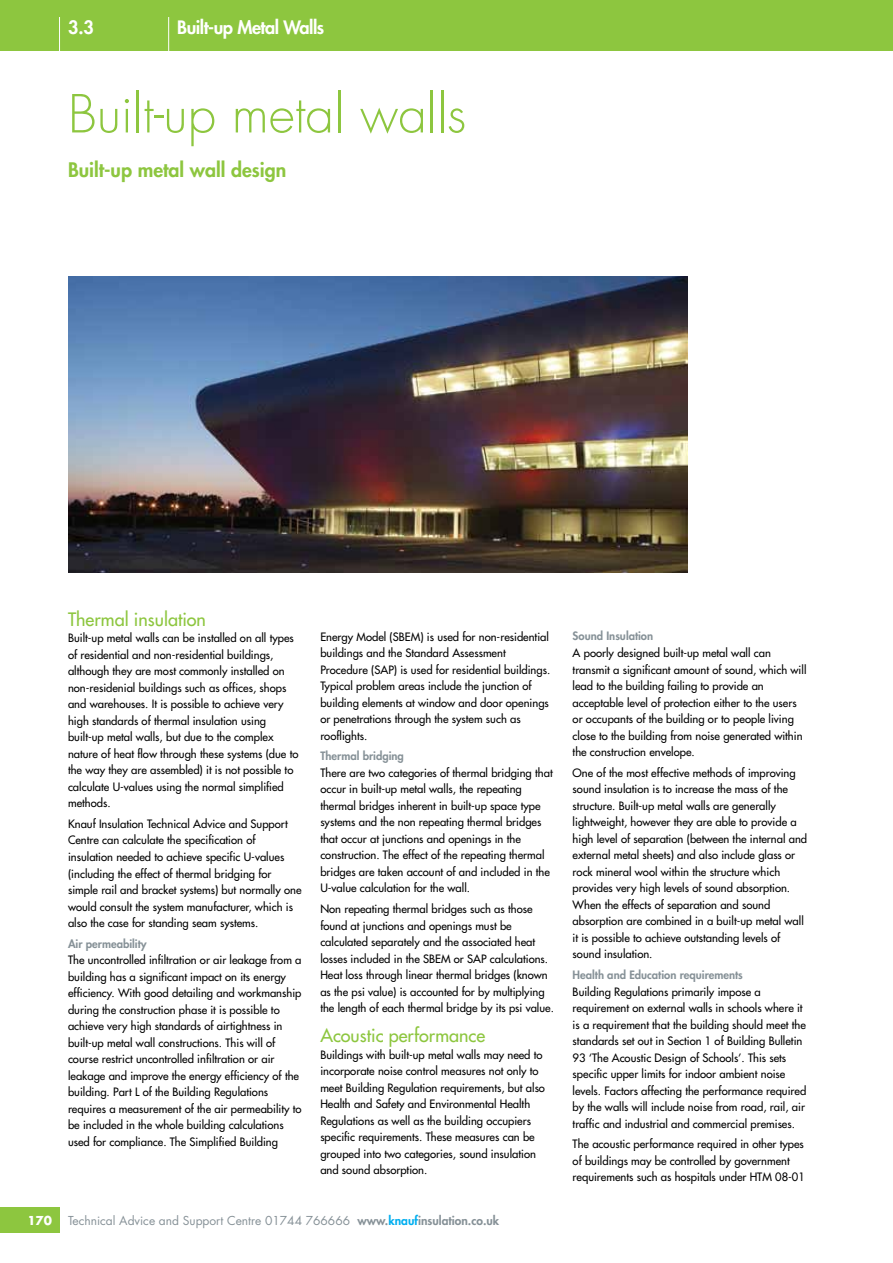
<style>
.page{position:relative;width:893px;height:1263px;background:#fff}
.page>*{position:absolute;margin:0;border:0;box-sizing:border-box;transform-origin:0 0}
.t1{font:300 51px "Futura LT";color:#8dc63f}
.t2{font:800 19.5px "Futura LT";color:#8dc63f}
.t3{font:18px "Futura LT";color:#8dc63f}
.t4{font:800 18px "Futura LT";letter-spacing:-.025em;color:#fff}
.t5{font:12px "Futura LT";color:#869197}
.t6{font:700 12px "Futura LT";color:#fff}
.t7{font:11.25px/16.5px "Futura LT";color:#000}
.t8{font:800 11.25px "Futura LT";color:#869197}
.s1{font-weight:800}
.s2{font-weight:800;color:#00aeef}
</style>
<div class="page">
<div style="left:0;top:1208px;width:60px;height:25px;background:#8dc63f"></div>
<div style="left:0;top:0;width:893px;height:51px;background:#8dc63f"></div>
<hr style="left:168px;top:17px;width:1px;height:34px;background:#fff">
<hr style="left:59px;top:17px;width:1px;height:34px;background:#fff">
<img style="left:69px;top:276px;width:619px;height:296px">
<h3 class="t4" style="left:68px;top:15px;width:28px">3.3</h3>
<h3 class="t4" style="left:177px;top:15px;width:149px">Built-up Metal Walls</h3>
<h1 class="t1" style="left:68px;top:83px;width:400px">Built-up metal walls</h1>
<h2 class="t2" style="left:68px;top:157px;width:220px">Built-up metal wall design</h2>
<h3 class="t3" style="left:68px;top:607px;width:140px">Thermal insulation</h3>
<p class="t7" style="left:68px;top:630px;width:232px">Built-up metal walls can be installed on all types of residential and non-residential buildings, although they are most commonly installed on non-residenial buildings such as offices, shops and warehouses. It is possible to achieve very high standards of thermal insulation using built-up metal walls, but due to the complex nature of heat flow through these systems (due to the way they are assembled) it is not possible to calculate U-values using the normal simplified methods.</p>
<p class="t7" style="left:68px;top:815px;width:235px">Knauf Insulation Technical Advice and Support Centre can calculate the specification of insulation needed to achieve specific U-values (including the effect of thermal bridging for simple rail and bracket systems) but normally one would consult the system manufacturer, which is also the case for standing seam systems.</p>
<p class="t8" style="left:68px;top:936px;width:80px">Air permeability</p>
<p class="t7" style="left:68px;top:952px;width:235px">The uncontrolled infiltration or air leakage from a building has a significant impact on its energy efficiency. With good detailing and workmanship during the construction phase it is possible to achieve very high standards of airtightness in built-up metal wall constructions. This will of course restrict uncontrolled infiltration or air leakage and improve the energy efficiency of the building. Part L of the Building Regulations requires a measurement of the air permeability to be included in the whole building calculations used for compliance. The Simplified Building</p>
<p class="t7" style="left:320px;top:628px;width:231px">Energy Model (SBEM) is used for non-residential buildings and the Standard Assessment Procedure (SAP) is used for residential buildings.<br>Typical problem areas include the junction of building elements at window and door openings or penetrations through the system such as rooflights.</p>
<p class="t8" style="left:320px;top:749px;width:85px">Thermal bridging</p>
<p class="t7" style="left:320px;top:764px;width:234px">There are two categories of thermal bridging that occur in built-up metal walls, the repeating thermal bridges inherent in built-up space type systems and the non repeating thermal bridges that occur at junctions and openings in the construction. The effect of the repeating thermal bridges are taken account of and included in the U-value calculation for the wall.</p>
<p class="t7" style="left:320px;top:901px;width:235px">Non repeating thermal bridges such as those found at junctions and openings must be calculated separately and the associated heat losses included in the SBEM or SAP calculations.<br>Heat loss through linear thermal bridges (known as the psi value) is accounted for by multiplying the length of each thermal bridge by its psi value.</p>
<h3 class="t3" style="left:320px;top:1024px;width:167px">Acoustic performance</h3>
<p class="t7" style="left:320px;top:1046px;width:226px">Buildings with built-up metal walls may need to incorporate noise control measures not only to meet Building Regulation requirements, but also Health and Safety and Environmental Health Regulations as well as the building occupiers specific requirements. These measures can be grouped into two categories, sound insulation and sound absorption.</p>
<p class="t6" style="left:27px;top:1213px;width:26px">170</p>
<p class="t5" style="left:68px;top:1213px;width:433px">Technical Advice and Support Centre 01744 766666 <span class="s1">www.</span><span class="s2">knauf</span><span class="s1">insulation.co.uk</span></p>
<p class="t8" style="left:573px;top:629px;width:82px">Sound Insulation</p>
<p class="t7" style="left:573px;top:644px;width:235px">A poorly designed built-up metal wall can transmit a significant amount of sound, which will lead to the building failing to provide an acceptable level of protection either to the users or occupants of the building or to people living close to the building from noise generated within the construction envelope.</p>
<p class="t7" style="left:573px;top:764px;width:236px">One of the most effective methods of improving sound insulation is to increase the mass of the structure. Built-up metal walls are generally lightweight, however they are able to provide a high level of separation (between the internal and external metal sheets) and also include glass or rock mineral wool within the structure which provides very high levels of sound absorption.<br>When the effects of separation and sound absorption are combined in a built-up metal wall it is possible to achieve outstanding levels of sound insulation.</p>
<p class="t8" style="left:573px;top:967px;width:172px">Health and Education requirements</p>
<p class="t7" style="left:573px;top:983px;width:235px">Building Regulations primarily impose a requirement on external walls in schools where it is a requirement that the building should meet the standards set out in Section 1 of Building Bulletin 93 ‘The Acoustic Design of Schools’. This sets specific upper limits for indoor ambient noise levels. Factors affecting the performance required by the walls will include noise from road, rail, air traffic and industrial and commercial premises.</p>
<p class="t7" style="left:573px;top:1136px;width:234px">The acoustic performance required in other types of buildings may be controlled by government requirements such as hospitals under HTM 08-01</p>
</div>
